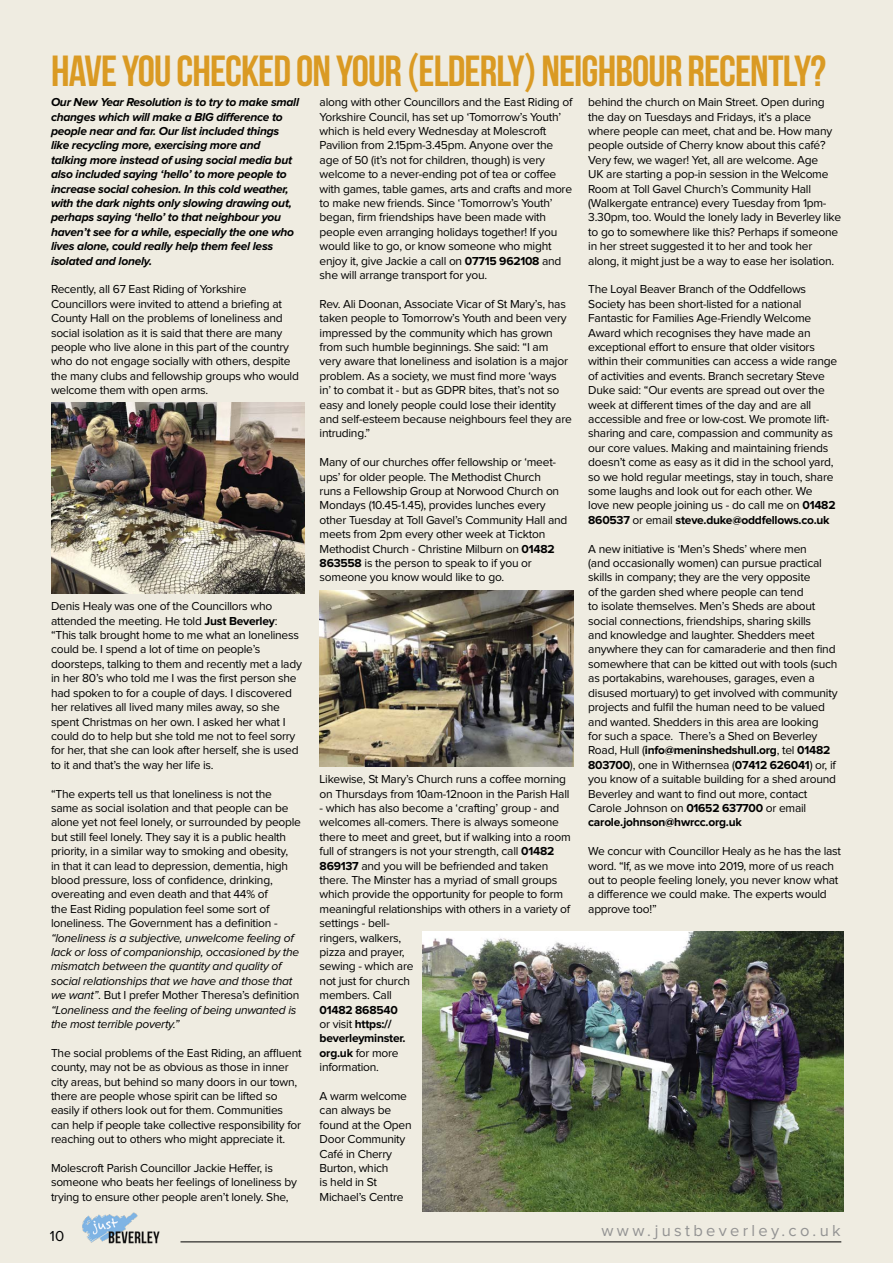
<style>
.page{position:relative;width:893px;height:1263px;background:#efece1}
.page>*{position:absolute;margin:0;border:0;box-sizing:border-box;transform-origin:0 0}
.t1{font:43.5px "Bebas Neue";letter-spacing:-.02em;color:#da9a23}
.t2{font:16.5px "Proxima Nova";letter-spacing:.2em;color:#939393}
.t3{font:15px "Proxima Nova";color:#000}
.t4{font:12px/14.4px "Proxima Nova";letter-spacing:-.02em;color:#000}
.t5{font:italic 700 12px/14.4px "Proxima Nova";letter-spacing:-.02em;color:#000}
.t6{font:italic 12px/14.4px "Proxima Nova";letter-spacing:-.02em;color:#000}
.t7{font:700 12px/14.4px "Proxima Nova";letter-spacing:-.02em;color:#000}
.s1{font-family:"Gibson"}
.s2{font-weight:700}
.s3{font-style:normal}
.s4{font-weight:400}
</style>
<div class="page">
<hr style="left:180px;top:1241px;width:661px;height:1px;background:#000">
<img style="left:82px;top:1212px;width:78px;height:32px">
<img style="left:51px;top:402px;width:254px;height:192px">
<img style="left:320px;top:590px;width:253px;height:177px">
<img style="left:422px;top:931px;width:421px;height:281px">
<h1 class="t1" style="left:51px;top:47px;width:776px">HAVE YOU CHECKED ON YOUR <span class="s1">(</span>ELDERLY<span class="s1">)</span> NEIGHBOUR RECENTLY?</h1>
<p class="t4" style="left:320px;top:96px;width:254px">along with other Councillors and the East Riding of Yorkshire Council, has set up ‘Tomorrow’s Youth’ which is held every Wednesday at Molescroft Pavilion from 2.15pm-3.45pm. Anyone over the age of 50 (it’s not for children, though) is very welcome to a never-ending pot of tea or coffee with games, table games, arts and crafts and more to make new friends. Since ‘Tomorrow’s Youth’ began, firm friendships have been made with people even arranging holidays together! If you would like to go, or know someone who might enjoy it, give Jackie a call on <span class="s2">07715 962108</span> and she will arrange transport for you.</p>
<p class="t4" style="left:320px;top:297px;width:254px">Rev. Ali Doonan, Associate Vicar of St Mary’s, has taken people to Tomorrow’s Youth and been very impressed by the community which has grown from such humble beginnings. She said: “I am very aware that loneliness and isolation is a major problem. As a society, we must find more ‘ways<br>in’ to combat it - but as GDPR bites, that’s not so easy and lonely people could lose their identity and self-esteem because neighbours feel they are intruding.”</p>
<p class="t4" style="left:320px;top:456px;width:249px">Many of our churches offer fellowship or ‘meet&shy;ups’ for older people. The Methodist Church<br>runs a Fellowship Group at Norwood Church on Mondays (10.45-1.45), provides lunches every other Tuesday at Toll Gavel’s Community Hall and meets from 2pm every other week at Tickton Methodist Church - Christine Milburn on <span class="s2">01482<br>863558</span> is the person to speak to if you or someone you know would like to go.</p>
<p class="t5" style="left:51px;top:96px;width:250px">Our New Year Resolution is to try to make small changes which will make a BIG difference to people near and far. Our list included things like recycling more, exercising more and talking more instead of using social media but also included saying ‘hello’ to more people to increase social cohesion. In this cold weather, with the dark nights only slowing drawing out, perhaps saying ‘hello’ to that neighbour you haven’t see for a while, especially the one who lives alone, could really help them feel less isolated and lonely.</p>
<p class="t4" style="left:51px;top:283px;width:249px">Recently, all 67 East Riding of Yorkshire Councillors were invited to attend a briefing at County Hall on the problems of loneliness and social isolation as it is said that there are many people who live alone in this part of the country who do not engage socially with others, despite the many clubs and fellowship groups who would welcome them with open arms.</p>
<p class="t4" style="left:588px;top:96px;width:254px">behind the church on Main Street. Open during the day on Tuesdays and Fridays, it’s a place where people can meet, chat and be. How many people outside of Cherry know about this café?<br>Very few, we wager! Yet, all are welcome. Age<br>UK are starting a pop-in session in the Welcome Room at Toll Gavel Church’s Community Hall (Walkergate entrance) every Tuesday from 1pm-3.30pm, too. Would the lonely lady in Beverley like to go to somewhere like this? Perhaps if someone in her street suggested it to her and took her along, it might just be a way to ease her isolation.</p>
<p class="t4" style="left:588px;top:283px;width:250px">The Loyal Beaver Branch of the Oddfellows Society has been short-listed for a national Fantastic for Families Age-Friendly Welcome Award which recognises they have made an exceptional effort to ensure that older visitors within their communities can access a wide range of activities and events. Branch secretary Steve Duke said: “Our events are spread out over the week at different times of the day and are all accessible and free or low-cost. We promote lift&shy;sharing and care, compassion and community as our core values. Making and maintaining friends doesn’t come as easy as it did in the school yard, so we hold regular meetings, stay in touch, share some laughs and look out for each other. We<br>love new people joining us - do call me on <span class="s2">01482<br>860537</span> or email <span class="s2">steve.duke@oddfellows.co.uk</span></p>
<p class="t4" style="left:588px;top:542px;width:251px">A new initiative is ‘Men’s Sheds’ where men<br>(and occasionally women) can pursue practical skills in company; they are the very opposite<br>of the garden shed where people can tend<br>to isolate themselves. Men’s Sheds are about social connections, friendships, sharing skills<br>and knowledge and laughter. Shedders meet anywhere they can for camaraderie and then find somewhere that can be kitted out with tools (such as portakabins, warehouses, garages, even a disused mortuary) to get involved with community projects and fulfil the human need to be valued and wanted. Shedders in this area are looking<br>for such a space. There’s a Shed on Beverley Road, Hull (<span class="s2">info@meninshedshull.org</span>, tel <span class="s2">01482<br>803700</span>), one in Withernsea (<span class="s2">07412 626041</span>) or, if you know of a suitable building for a shed around Beverley and want to find out more, contact Carole Johnson on <span class="s2">01652 637700</span> or email <span class="s2">carole.johnson@hwrcc.org.uk</span></p>
<p class="t4" style="left:588px;top:844px;width:254px">We concur with Councillor Healy as he has the last word. “If, as we move into 2019, more of us reach out to people feeling lonely, you never know what a difference we could make. The experts would approve too!”</p>
<p class="t4" style="left:51px;top:600px;width:252px">Denis Healy was one of the Councillors who attended the meeting. He told <span class="s2">Just Beverley</span>: “This talk brought home to me what an loneliness could be. I spend a lot of time on people’s doorsteps, talking to them and recently met a lady in her 80’s who told me I was the first person she had spoken to for a couple of days. I discovered her relatives all lived many miles away, so she spent Christmas on her own. I asked her what I could do to help but she told me not to feel sorry for her, that she can look after herself, she is used to it and that’s the way her life is.</p>
<p class="t4" style="left:51px;top:787px;width:251px">“The experts tell us that loneliness is not the same as social isolation and that people can be alone yet not feel lonely, or surrounded by people but still feel lonely. They say it is a public health priority, in a similar way to smoking and obesity,<br>in that it can lead to depression, dementia, high blood pressure, loss of confidence, drinking, overeating and even death and that 44% of<br>the East Riding population feel some sort of loneliness. The Government has a definition -</p>
<p class="t6" style="left:51px;top:931px;width:250px">“loneliness is a subjective, unwelcome feeling of lack or loss of companionship, occasioned by the mismatch between the quantity and quality of social relationships that we have and those that we want”<span class="s3">. But I prefer Mother Theresa’s definition </span>“Loneliness and the feeling of being unwanted is the most terrible poverty.”</p>
<p class="t4" style="left:51px;top:1046px;width:252px">The social problems of the East Riding, an affluent county, may not be as obvious as those in inner city areas, but behind so many doors in our town, there are people whose spirit can be lifted so easily if others look out for them. Communities can help if people take collective responsibility for reaching out to others who might appreciate it.</p>
<p class="t4" style="left:51px;top:1161px;width:247px">Molescroft Parish Councillor Jackie Heffer, is someone who beats her feelings of loneliness by trying to ensure other people aren’t lonely. She,</p>
<p class="t4" style="left:320px;top:772px;width:251px">Likewise, St Mary’s Church runs a coffee morning on Thursdays from 10am-12noon in the Parish Hall</p>
<p class="t4" style="left:320px;top:801px;width:253px">- which has also become a ‘crafting’ group - and welcomes all-comers. There is always someone there to meet and greet, but if walking into a room full of strangers is not your strength, call <span class="s2">01482<br>869137</span> and you will be befriended and taken there. The Minster has a myriad of small groups which provide the opportunity for people to form meaningful relationships with others in a variety of settings - bell-<br>ringers, walkers,<br>pizza and prayer,<br>sewing - which are<br>not just for church<br>members. Call</p>
<p class="t7" style="left:320px;top:1002px;width:87px">01482 868540 <span class="s4">or visit</span> https:// beverleyminster. org.uk <span class="s4">for more information.</span></p>
<p class="t4" style="left:320px;top:1089px;width:94px">A warm welcome can always be found at the Open<br>Door Community<br>Café in Cherry<br>Burton, which<br>is held in St<br>Michael’s Centre</p>
<p class="t3" style="left:50px;top:1229px;width:16px">10</p>
<h2 class="t2" style="left:602px;top:1223px;width:241px">www.justbeverley.co.uk</h2>
</div>
